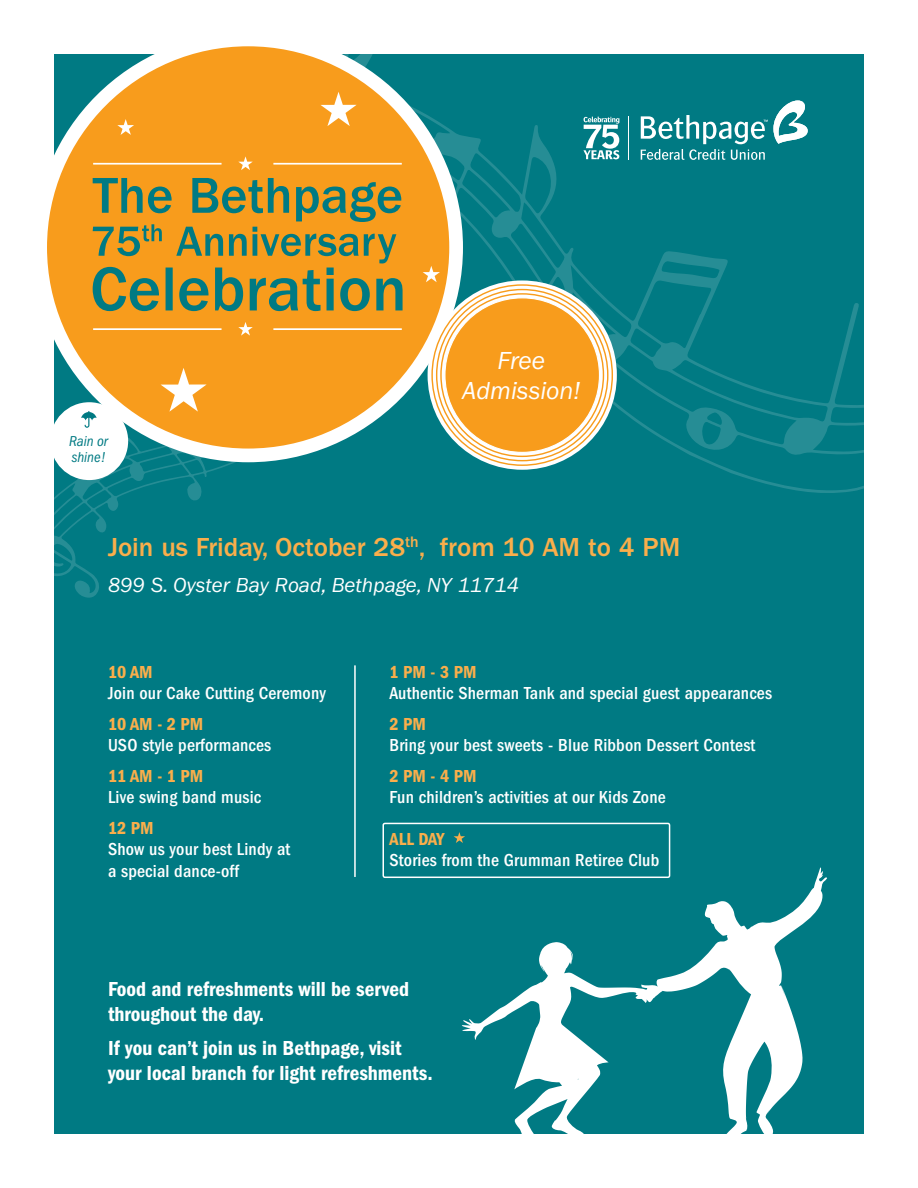
<style>
.page{position:relative;width:918px;height:1188px;background:#fff}
.page>*{position:absolute;margin:0;border:0;box-sizing:border-box;transform-origin:0 0}
.ITC_FG_Book_Condense{font:500 27px "ITC Franklin Gothic Std";color:#faae4b}
.ITC_FG_Book_Condense-2{font:italic 25.5px/30.6px "ITC Franklin Gothic Std";color:#fff;text-align:center}
.t1{font:21px/25.2px "ITC Franklin Gothic Std Dm Cd";color:#fff}
.ITC_FG_Book_Condense-3{font:italic 21px "ITC Franklin Gothic Std";color:#fff}
.t2{font:500 condensed 18px/21.6px "ITC Franklin Gothic Std";letter-spacing:.01em;color:#fff}
.t3{font:18px "ITC Franklin Gothic Std Dm Cd";color:#faae4b}
.ITC_FG_Book_Condense-4{font:italic condensed 14.85px/16.5px "ITC Franklin Gothic Std";color:#007a83}
</style>
<div class="page">
<div style="left:54px;top:54px;width:810px;height:1080px;background:#007a83"></div>
<svg style="left:462px;top:867px;width:365px;height:267px"></svg>
<svg style="left:327px;top:54px;width:537px;height:439px"></svg>
<svg style="left:54px;top:323px;width:304px;height:275px"></svg>
<div style="left:50px;top:402px;width:78px;height:78px;background:#fff;border-radius:50%"></div>
<svg style="left:81px;top:411px;width:16px;height:17px"></svg>
<svg style="left:454px;top:832px;width:11px;height:11px"></svg>
<div style="left:383px;top:823px;width:287px;height:55px;border:2px solid #fff;border-radius:2px"></div>
<div style="left:40px;top:39px;width:416px;height:416px;background:#f89c1c;border-radius:50%"></div>
<div style="left:33px;top:33px;width:430px;height:429px;border:14px solid #fff;border-radius:50%"></div>
<svg style="left:93px;top:178px;width:310px;height:133px"></svg>
<hr style="left:93px;top:163px;width:129px;height:2px;background:#fff">
<hr style="left:93px;top:328px;width:129px;height:2px;background:#fff">
<hr style="left:273px;top:163px;width:129px;height:2px;background:#fff">
<hr style="left:273px;top:328px;width:129px;height:2px;background:#fff">
<svg style="left:238px;top:156px;width:15px;height:14px"></svg>
<svg style="left:238px;top:322px;width:15px;height:14px"></svg>
<svg style="left:161px;top:368px;width:46px;height:44px"></svg>
<svg style="left:320px;top:92px;width:37px;height:34px"></svg>
<svg style="left:423px;top:266px;width:17px;height:16px"></svg>
<svg style="left:117px;top:119px;width:17px;height:16px"></svg>
<svg style="left:428px;top:280px;width:189px;height:190px;background:#f0e8d4"></svg>
<svg style="left:432px;top:285px;width:180px;height:180px;background:#fce0b9"></svg>
<svg style="left:437px;top:290px;width:171px;height:171px;background:#fcdbae"></svg>
<svg style="left:441px;top:294px;width:162px;height:162px;background:#fdefdc"></svg>
<div style="left:445px;top:298px;width:154px;height:154px;background:#f89c1c;border-radius:50%"></div>
<hr style="left:628px;top:116px;width:1px;height:44px;background:#fff">
<svg style="left:583px;top:117px;width:36px;height:42px"></svg>
<svg style="left:641px;top:100px;width:167px;height:60px"></svg>
<hr style="left:354px;top:665px;width:2px;height:212px;background:#fff">
<p class="ITC_FG_Book_Condense-4" style="left:69px;top:433px;width:40px">Rain or shine!</p>
<p class="ITC_FG_Book_Condense-2" style="left:462px;top:345px;width:120px">Free<br>Admission!</p>
<p class="ITC_FG_Book_Condense" style="left:108px;top:532px;width:574px">Join us Friday, October 28<sup>th</sup>, from 10 AM to 4 PM</p>
<p class="ITC_FG_Book_Condense-3" style="left:108px;top:574px;width:413px">899 S. Oyster Bay Road, Bethpage, NY 11714</p>
<p class="t3" style="left:108px;top:661px;width:46px">10 AM</p>
<p class="t2" style="left:108px;top:683px;width:219px">Join our Cake Cutting Ceremony</p>
<p class="t3" style="left:108px;top:713px;width:97px">10 AM - 2 PM</p>
<p class="t2" style="left:108px;top:735px;width:165px">USO style performances</p>
<p class="t3" style="left:108px;top:765px;width:97px">11 AM - 1 PM</p>
<p class="t2" style="left:108px;top:787px;width:155px">Live swing band music</p>
<p class="t3" style="left:108px;top:817px;width:47px">12 PM</p>
<p class="t2" style="left:108px;top:839px;width:184px">Show us your best Lindy at a special dance-off</p>
<p class="t3" style="left:389px;top:661px;width:89px">1 PM - 3 PM</p>
<p class="t2" style="left:389px;top:683px;width:384px">Authentic Sherman Tank and special guest appearances</p>
<p class="t3" style="left:389px;top:713px;width:38px">2 PM</p>
<p class="t2" style="left:389px;top:735px;width:368px">Bring your best sweets - Blue Ribbon Dessert Contest</p>
<p class="t3" style="left:389px;top:765px;width:89px">2 PM - 4 PM</p>
<p class="t2" style="left:389px;top:787px;width:278px">Fun children’s activities at our Kids Zone</p>
<p class="t3" style="left:389px;top:828px;width:56px">ALL DAY</p>
<p class="t2" style="left:389px;top:849px;width:271px">Stories from the Grumman Retiree Club</p>
<p class="t1" style="left:108px;top:976px;width:303px">Food and refreshments will be served throughout the day.</p>
<p class="t1" style="left:108px;top:1035px;width:326px">If you can’t join us in Bethpage, visit your local branch for light refreshments.</p>
</div>
